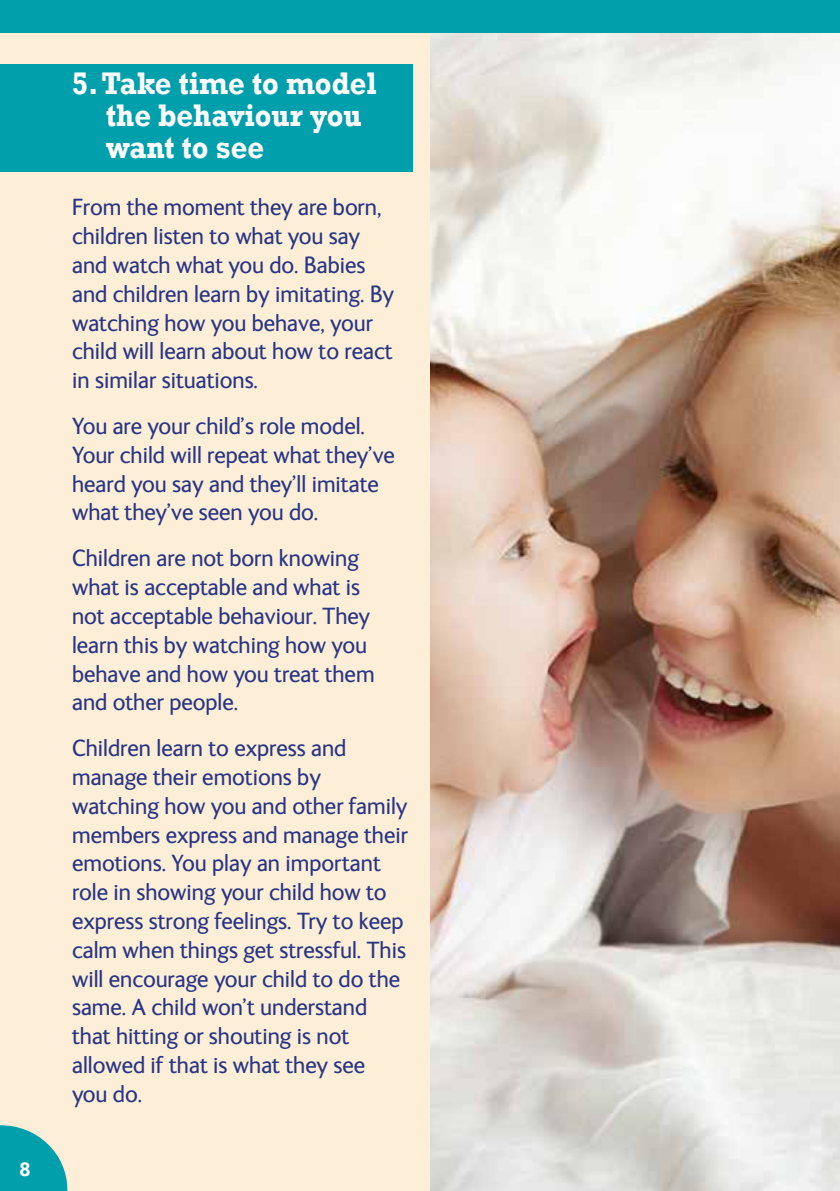
<style>
.page{position:relative;width:840px;height:1191px;background:#fff}
.page>*{position:absolute;margin:0;border:0;box-sizing:border-box;transform-origin:0 0}
.t1{font:700 32px/32px "Rockwell";color:#fff;scale:.91 1}
.t2{font:24px/28.8px "FS Ingrid";color:#283583}
.t3{font:700 20px "Rockwell";color:#fff}
</style>
<div class="page">
<div style="left:0;top:0;width:839px;height:1191px;background:#fdeed8"></div>
<img style="left:430px;top:32px;width:409px;height:1159px">
<div style="left:0;top:64px;width:412px;height:107px;background:#009fac"></div>
<svg style="left:0;top:1125px;width:67px;height:66px"></svg>
<div style="left:0;top:0;width:839px;height:32px;background:#009fac"></div>
<p class="t3" style="left:19px;top:1156px;width:13px">8</p>
<h1 class="t1" style="left:106px;top:67px;width:299px;text-indent:-34px">5. Take time to model the behaviour you want to see</h1>
<p class="t2" style="left:72px;top:193px;width:323px">From the moment they are born, children listen to what you say and watch what you do. Babies and children learn by imitating. By watching how you behave, your child will learn about how to react in similar situations.</p>
<p class="t2" style="left:72px;top:412px;width:324px">You are your child’s role model.<br>Your child will repeat what they’ve heard you say and they’ll imitate what they’ve seen you do.</p>
<p class="t2" style="left:72px;top:544px;width:304px">Children are not born knowing what is acceptable and what is not acceptable behaviour. They learn this by watching how you behave and how you treat them and other people.</p>
<p class="t2" style="left:72px;top:734px;width:337px">Children learn to express and manage their emotions by watching how you and other family members express and manage their emotions. You play an important role in showing your child how to express strong feelings. Try to keep calm when things get stressful. This will encourage your child to do the same. A child won’t understand that hitting or shouting is not allowed if that is what they see<br>you do.</p>
</div>
